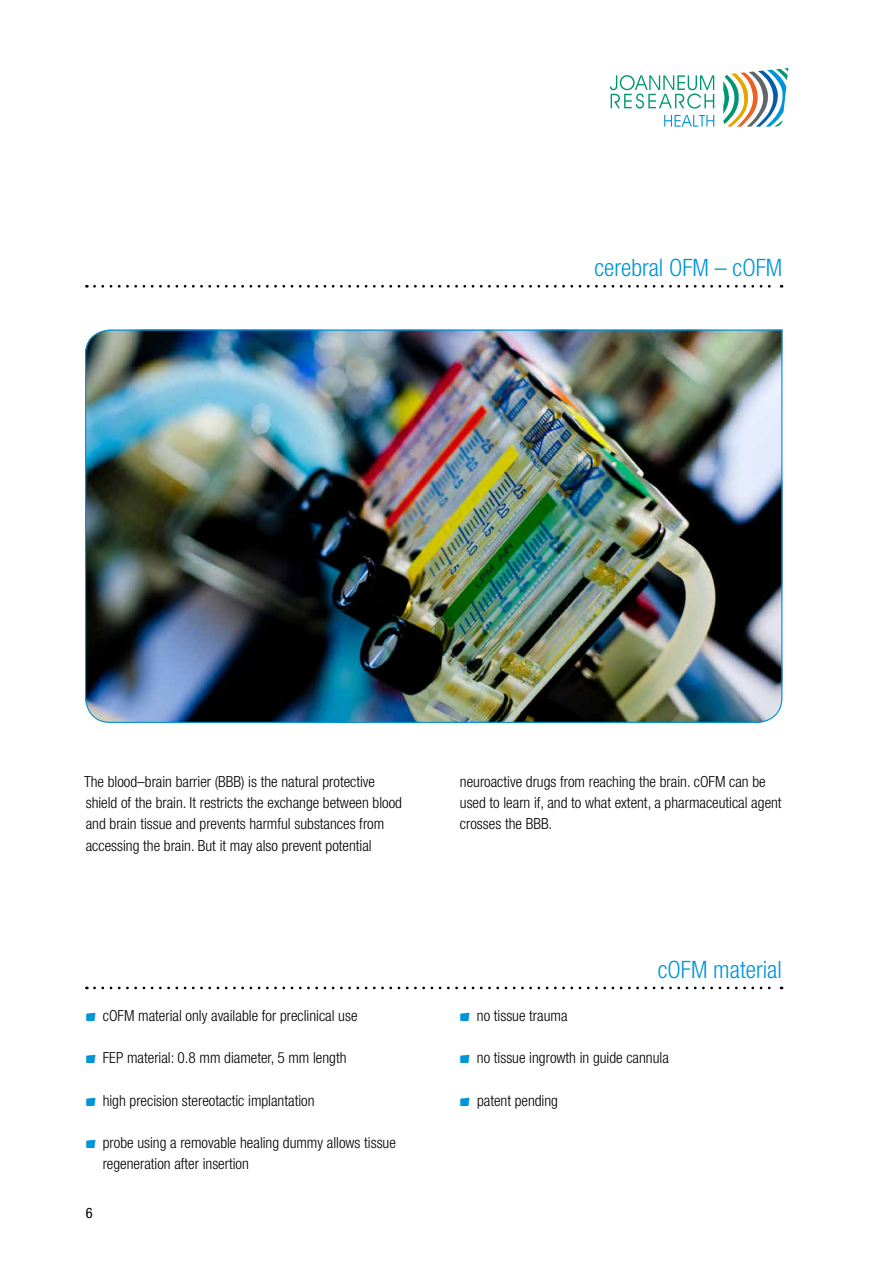
<style>
.page{position:relative;width:893px;height:1263px;background:#fff}
.page>*{position:absolute;margin:0;border:0;box-sizing:border-box;transform-origin:0 0}
.t1{font:300 condensed 24px "Helvetica Neue LT Pro";color:#0095d8}
.t2{font:300 condensed 15.3px/21.3px "Helvetica Neue LT Pro";color:#000}
.t3{font:condensed 14.4px "Helvetica Neue LT Pro";color:#000}
</style>
<div class="page">
<img style="left:85px;top:329px;width:698px;height:394px">
<svg style="left:94px;top:285px;width:688px;height:3px"></svg>
<svg style="left:94px;top:986px;width:688px;height:3px"></svg>
<svg style="left:610px;top:75px;width:104px;height:34px"></svg>
<svg style="left:723px;top:68px;width:65px;height:59px"></svg>
<svg style="left:664px;top:115px;width:50px;height:12px"></svg>
<h1 class="t1" style="left:594px;top:254px;width:189px">cerebral OFM – cOFM</h1>
<p class="t2" style="left:84px;top:770px;width:319px">The blood–brain barrier (BBB) is the natural protective shield of the brain. It restricts the exchange between blood and brain tissue and prevents harmful substances from accessing the brain. But it may also prevent potential</p>
<p class="t2" style="left:460px;top:770px;width:323px">neuroactive drugs from reaching the brain. cOFM can be used to learn if, and to what extent, a pharmaceutical agent crosses the BBB.</p>
<p class="t2" style="left:103px;top:1004px;width:256px">cOFM material only available for preclinical use</p>
<p class="t2" style="left:103px;top:1047px;width:245px">FEP material: 0.8 mm diameter, 5 mm length</p>
<p class="t2" style="left:103px;top:1089px;width:213px">high precision stereotactic implantation</p>
<p class="t2" style="left:103px;top:1132px;width:295px">probe using a removable healing dummy allows tissue regeneration after insertion</p>
<p class="t3" style="left:86px;top:1204px;width:8px">6</p>
<h1 class="t1" style="left:658px;top:956px;width:126px">cOFM material</h1>
<p class="t2" style="left:477px;top:1004px;width:92px">no tissue trauma</p>
<p class="t2" style="left:477px;top:1047px;width:193px">no tissue ingrowth in guide cannula</p>
<p class="t2" style="left:477px;top:1089px;width:83px">patent pending</p>
</div>
